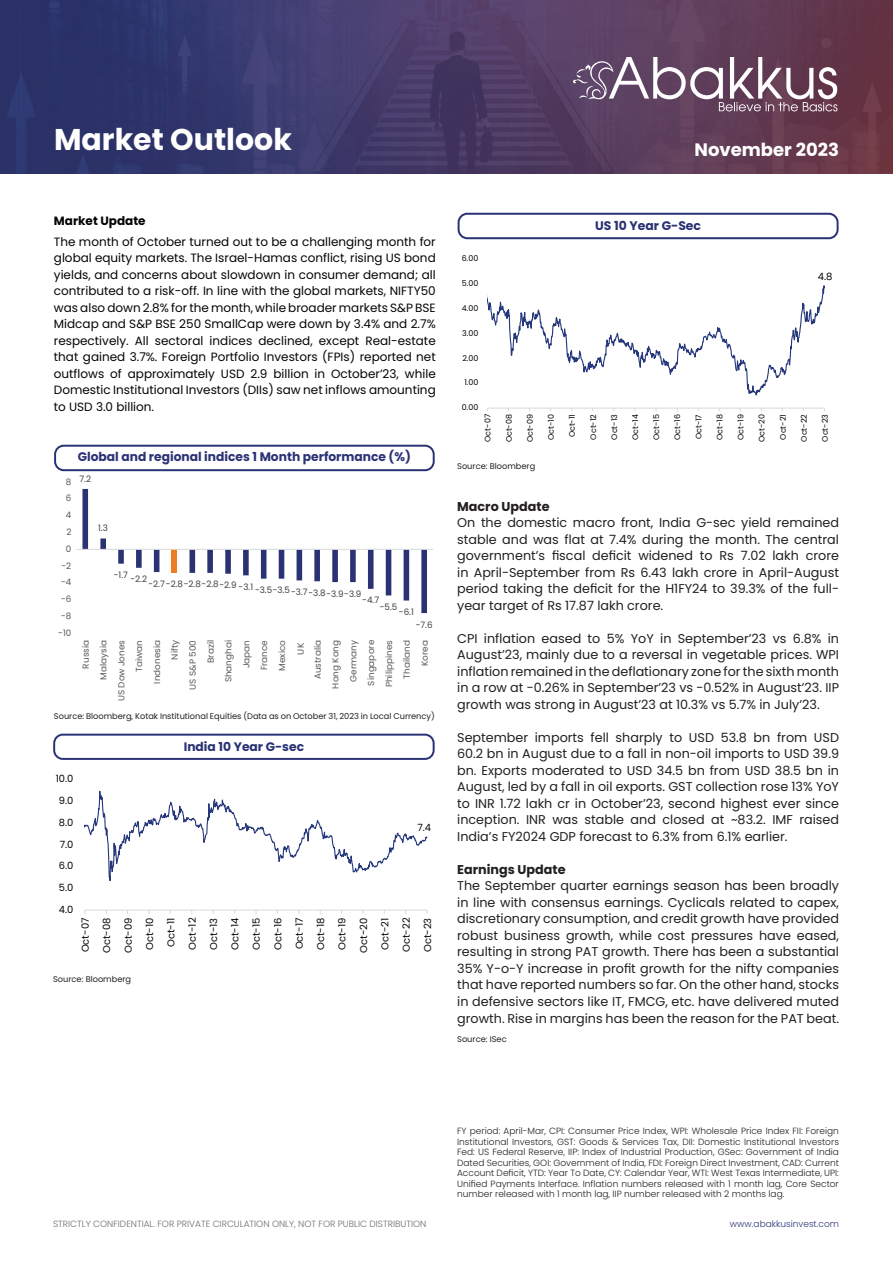
<style>
.page{position:relative;width:893px;height:1263px;background:#fff}
.page>*{position:absolute;margin:0;border:0;box-sizing:border-box;transform-origin:0 0}
.t1{font:700 30px "Poppins";color:#fff}
.t2{font:700 18px "Poppins";color:#fff}
.t3{font:12.75px/16.5px "Poppins";color:#231f20;text-align:justify}
.t4{font:700 12.75px "Poppins";color:#231f20}
.t5{font:700 12.45px "Poppins";color:#2a3274}
.t6{font:700 12.45px "Poppins";color:#293273}
.t7{font:700 12.3px "Poppins";color:#293273}
.t8{font:12px/16.5px "Poppins";color:#040503;text-align:justify}
.t9{font:700 12px "Poppins";color:#040503}
.t10{font:10.05px "Poppins";color:#040503}
.t11{font:9.9px/21.5px "Poppins";letter-spacing:.005em;color:#040503;text-align:right}
.t12{font:300 9px/10.5px "Poppins";color:#231f20;text-align:justify}
.t13{font:300 9px "Poppins";color:#6c6d70}
.t14{font:300 9px "Poppins";color:#2e3375}
.t15{font:8.85px "Poppins";color:#404040}
.t16{font:8.85px "Poppins";color:#595959}
.t17{font:8.7px/17.9px "Poppins";color:#595959;text-align:right}
.t18{font:8.25px "Poppins";color:#231f20}
.t19{font:7.95px "Poppins";letter-spacing:-.005em;color:#040503}
</style>
<div class="page">
<img style="left:0;top:0;width:893px;height:173px">
<svg style="left:573px;top:56px;width:264px;height:55px;background:#81667d"></svg>
<div style="left:54px;top:445px;width:381px;height:26px;border:2px solid #2a3274;border-radius:9px"></div>
<svg style="left:82px;top:489px;width:345px;height:124px"></svg>
<hr style="left:76px;top:549px;width:357px;height:1px;background:#dad9d8">
<hr style="left:487px;top:408px;width:338px;height:1px;background:#dad9d8">
<svg style="left:487px;top:285px;width:338px;height:111px"></svg>
<div style="left:458px;top:213px;width:381px;height:26px;border:2px solid #2a3274;border-radius:9px"></div>
<hr style="left:85px;top:910px;width:342px;height:1px;background:#dad9d8">
<svg style="left:85px;top:790px;width:343px;height:92px"></svg>
<div style="left:53px;top:734px;width:382px;height:26px;border:2px solid #2a3274;border-radius:9px"></div>
<p class="t1" style="left:54px;top:122px;width:239px">Market Outlook</p>
<h2 class="t2" style="left:694px;top:139px;width:146px">November 2023</h2>
<p class="t9" style="left:54px;top:214px;width:93px">Market Update</p>
<p class="t8" style="left:54px;top:233px;width:383px">The month of October turned out to be a challenging month for global equity markets. The Israel-Hamas conflict, rising US bond yields, and concerns about slowdown in consumer demand; all contributed to a risk-off. In line with the global markets, NIFTY50 was also down 2.8% for the month, while broader markets S&amp;P BSE Midcap and S&amp;P BSE 250 SmallCap were down by 3.4% and 2.7% respectively. All sectoral indices declined, except Real-estate that gained 3.7%. Foreign Portfolio Investors (FPIs) reported net outflows of approximately USD 2.9 billion in October’23, while Domestic Institutional Investors (DIIs) saw net inflows amounting to USD 3.0 billion.</p>
<p class="t5" style="left:78px;top:449px;width:335px">Global and regional indices 1 Month performance (%)</p>
<p class="t15" style="left:79px;top:474px;width:13px">7.2</p>
<p class="t16" style="left:66px;top:476px;width:7px">8</p>
<p class="t16" style="left:66px;top:493px;width:7px">6</p>
<p class="t16" style="left:66px;top:510px;width:7px">4</p>
<p class="t16" style="left:66px;top:527px;width:7px">2</p>
<p class="t16" style="left:66px;top:543px;width:7px">0</p>
<p class="t16" style="left:62px;top:560px;width:11px">-2</p>
<p class="t16" style="left:61px;top:577px;width:12px">-4</p>
<p class="t16" style="left:61px;top:594px;width:12px">-6</p>
<p class="t16" style="left:61px;top:611px;width:12px">-8</p>
<p class="t16" style="left:58px;top:627px;width:15px">-10</p>
<p class="t15" style="left:98px;top:523px;width:11px">1.3</p>
<p class="t15" style="left:114px;top:570px;width:16px">-1.7</p>
<p class="t15" style="left:130px;top:574px;width:18px">-2.2</p>
<p class="t15" style="left:148px;top:583px;width:215px">-2.7-2.8-2.8-2.8-2.9 -3.1 -3.5-3.5-3.7-3.8-3.9-3.9</p>
<p class="t15" style="left:362px;top:595px;width:18px">-4.7</p>
<p class="t15" style="left:380px;top:602px;width:19px">-5.5</p>
<p class="t15" style="left:399px;top:607px;width:17px">-6.1</p>
<p class="t15" style="left:416px;top:619px;width:18px">-7.6</p>
<p class="t17" style="left:77px;top:701px;width:63px;rotate:-90deg">Russia<br>Malaysia<br>US Dow Jones<br>Taiwan<br>Indonesia<br>Nifty<br>US S&amp;P 500<br>Brazil<br>Shanghai<br>Japan<br>France<br>Mexico</p>
<p class="t16" style="left:296px;top:654px;width:13px;rotate:-90deg">UK</p>
<p class="t17" style="left:309px;top:688px;width:50px;rotate:-90deg">Australia<br>Hong Kong<br>Germany<br>Singapore<br>Philippines<br>Thailand<br>Korea</p>
<p class="t18" style="left:54px;top:712px;width:383px">Source: Bloomberg, Kotak Institutional Equities (Data as on October 31, 2023 in Local Currency)</p>
<p class="t7" style="left:184px;top:740px;width:122px">India 10 Year G-sec</p>
<p class="t11" style="left:56px;top:768px;width:19px">10.0</p>
<p class="t11" style="left:59px;top:790px;width:16px">9.0</p>
<p class="t11" style="left:59px;top:812px;width:16px">8.0</p>
<p class="t11" style="left:60px;top:833px;width:15px">7.0</p>
<p class="t11" style="left:59px;top:855px;width:16px">6.0</p>
<p class="t11" style="left:59px;top:877px;width:16px">5.0</p>
<p class="t11" style="left:59px;top:899px;width:16px">4.0</p>
<p class="t11" style="left:417px;top:817px;width:15px">7.4</p>
<p class="t11" style="left:75px;top:953px;width:37px;rotate:-90deg">Oct-07<br>Oct-08<br>Oct-09<br>Oct-10<br>Oct-11<br>Oct-12<br>Oct-13<br>Oct-14<br>Oct-15<br>Oct-16<br>Oct-17<br>Oct-18<br>Oct-19<br>Oct-20<br>Oct-21<br>Oct-22<br>Oct-23</p>
<p class="t18" style="left:53px;top:974px;width:80px">Source: Bloomberg</p>
<p class="t19" style="left:462px;top:254px;width:18px">6.00</p>
<p class="t19" style="left:462px;top:278px;width:18px">5.00</p>
<p class="t19" style="left:462px;top:303px;width:18px">4.00</p>
<p class="t19" style="left:462px;top:328px;width:18px">3.00</p>
<p class="t19" style="left:462px;top:353px;width:18px">2.00</p>
<p class="t19" style="left:464px;top:378px;width:16px">1.00</p>
<p class="t19" style="left:462px;top:403px;width:18px">0.00</p>
<p class="t6" style="left:595px;top:219px;width:108px">US 10 Year G-Sec</p>
<p class="t10" style="left:818px;top:271px;width:16px">4.8</p>
<p class="t19" style="left:483px;top:442px;width:29px;rotate:-90deg">Oct-07</p>
<p class="t19" style="left:504px;top:442px;width:30px;rotate:-90deg">Oct-08</p>
<p class="t19" style="left:525px;top:442px;width:30px;rotate:-90deg">Oct-09</p>
<p class="t19" style="left:546px;top:440px;width:27px;rotate:-90deg">Oct-10</p>
<p class="t19" style="left:567px;top:437px;width:25px;rotate:-90deg">Oct-11</p>
<p class="t19" style="left:589px;top:439px;width:27px;rotate:-90deg">Oct-12</p>
<p class="t19" style="left:610px;top:440px;width:27px;rotate:-90deg">Oct-13</p>
<p class="t19" style="left:631px;top:440px;width:27px;rotate:-90deg">Oct-14</p>
<p class="t19" style="left:652px;top:440px;width:27px;rotate:-90deg">Oct-15</p>
<p class="t19" style="left:673px;top:440px;width:27px;rotate:-90deg">Oct-16</p>
<p class="t19" style="left:694px;top:439px;width:27px;rotate:-90deg">Oct-17</p>
<p class="t19" style="left:715px;top:440px;width:27px;rotate:-90deg">Oct-18</p>
<p class="t19" style="left:736px;top:440px;width:27px;rotate:-90deg">Oct-19</p>
<p class="t19" style="left:757px;top:442px;width:29px;rotate:-90deg">Oct-20</p>
<p class="t19" style="left:778px;top:439px;width:27px;rotate:-90deg">Oct-21</p>
<p class="t19" style="left:799px;top:441px;width:29px;rotate:-90deg">Oct-22</p>
<p class="t19" style="left:820px;top:442px;width:29px;rotate:-90deg">Oct-23</p>
<p class="t18" style="left:457px;top:461px;width:80px">Source: Bloomberg</p>
<p class="t4" style="left:457px;top:499px;width:94px">Macro Update</p>
<p class="t3" style="left:457px;top:515px;width:383px">On the domestic macro front, India G-sec yield remained stable and was flat at 7.4% during the month. The central government’s fiscal deficit widened to Rs 7.02 lakh crore in April-September from Rs 6.43 lakh crore in April-August period taking the deficit for the H1FY24 to 39.3% of the full&shy;year target of Rs 17.87 lakh crore.</p>
<p class="t3" style="left:457px;top:630px;width:383px">CPI inflation eased to 5% YoY in September’23 vs 6.8% in August’23, mainly due to a reversal in vegetable prices. WPI inflation remained in the deflationary zone for the sixth month in a row at -0.26% in September’23 vs -0.52% in August’23. IIP growth was strong in August’23 at 10.3% vs 5.7% in July’23.</p>
<p class="t3" style="left:457px;top:729px;width:383px">September imports fell sharply to USD 53.8 bn from USD 60.2 bn in August due to a fall in non-oil imports to USD 39.9 bn. Exports moderated to USD 34.5 bn from USD 38.5 bn in August, led by a fall in oil exports. GST collection rose 13% YoY to INR 1.72 lakh cr in October’23, second highest ever since inception. INR was stable and closed at ~83.2. IMF raised India’s FY2024 GDP forecast to 6.3% from 6.1% earlier.</p>
<p class="t4" style="left:457px;top:862px;width:110px">Earnings Update</p>
<p class="t3" style="left:457px;top:878px;width:383px">The September quarter earnings season has been broadly in line with consensus earnings. Cyclicals related to capex, discretionary consumption, and credit growth have provided robust business growth, while cost pressures have eased, resulting in strong PAT growth. There has been a substantial 35% Y-o-Y increase in profit growth for the nifty companies that have reported numbers so far. On the other hand, stocks in defensive sectors like IT, FMCG, etc. have delivered muted growth. Rise in margins has been the reason for the PAT beat.</p>
<p class="t18" style="left:457px;top:1034px;width:51px">Source: ISec</p>
<p class="t12" style="left:457px;top:1126px;width:383px">FY period: April-Mar, CPI: Consumer Price Index, WPI: Wholesale Price Index FII: Foreign Institutional Investors, GST: Goods &amp; Services Tax, DII: Domestic Institutional Investors Fed: US Federal Reserve, IIP: Index of Industrial Production, GSec: Government of India Dated Securities, GOI: Government of India, FDI: Foreign Direct Investment, CAD: Current Account Deficit, YTD: Year To Date, CY: Calendar Year, WTI: West Texas Intermediate, UPI:<br>Unified Payments Interface. Inflation numbers released with 1 month lag, Core Sector number released with 1 month lag, IIP number released with 2 months lag.</p>
<p class="t13" style="left:53px;top:1219px;width:375px">STRICTLY CONFIDENTIAL. FOR PRIVATE CIRCULATION ONLY, NOT FOR PUBLIC DISTRIBUTION</p>
<p class="t14" style="left:730px;top:1219px;width:110px">www.abakkusinvest.com</p>
</div>
